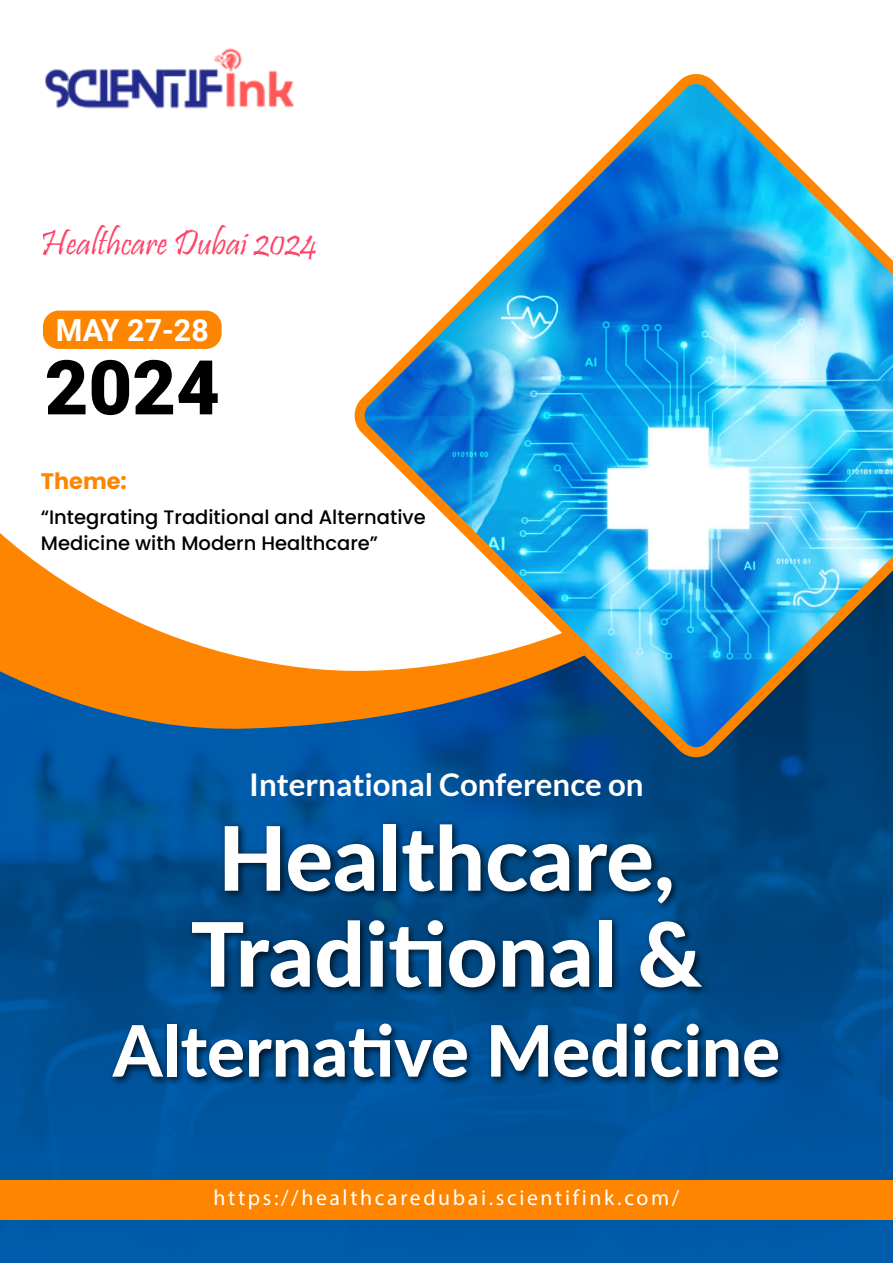
<style>
.page{position:relative;width:893px;height:1263px;background:#fff}
.page>*{position:absolute;margin:0;border:0;box-sizing:border-box;transform-origin:0 0}
.t1{font:800 88.95px "Lato";color:#fff}
.t2{font:900 75.6px "Roboto";color:#000}
.t3{font:800 70.95px "Lato";color:#fff}
.t4{font:36px "Pristina";color:#ff4168}
.t5{font:700 31.2px "Lato";color:#fff}
.t6{font:700 30.45px "Roboto";color:#fff}
.t7{font:700 22.35px "Poppins";color:#fe8500}
.t8{font:21.75px "Myriad Pro";letter-spacing:.12em;color:#fff}
.t9{font:500 19.5px/26.4px "Poppins";color:#000}
</style>
<div class="page">
<img style="left:0;top:737px;width:893px;height:526px">
<svg style="left:0;top:687px;width:351px;height:50px;background:#917249"></svg>
<svg style="left:0;top:310px;width:351px;height:377px"></svg>
<svg style="left:351px;top:74px;width:542px;height:694px"></svg>
<img style="left:45px;top:48px;width:249px;height:61px">
<div style="left:108px;top:819px;width:679px;height:268px;background:#000;opacity:.75"></div>
<div style="left:43px;top:311px;width:179px;height:38px;background:#fe8500;border-radius:16px"></div>
<div style="left:0;top:1181px;width:893px;height:39px;background:#fe8500"></div>
<h3 class="t4" style="left:41px;top:223px;width:278px">Healthcare Dubai 2024</h3>
<p class="t6" style="left:56px;top:309px;width:155px">MAY 27-28</p>
<p class="t2" style="left:45px;top:334px;width:177px">2024</p>
<p class="t7" style="left:41px;top:468px;width:88px">Theme:</p>
<p class="t9" style="left:41px;top:504px;width:386px">“Integrating Traditional and Alternative<br>Medicine with Modern Healthcare”</p>
<p class="t5" style="left:249px;top:767px;width:396px">International Conference on</p>
<p class="t1" style="left:218px;top:792px;width:458px">Healthcare,</p>
<p class="t1" style="left:191px;top:888px;width:513px">Traditional &amp;</p>
<p class="t3" style="left:113px;top:998px;width:669px">Alternative Medicine</p>
<p class="t8" style="left:214px;top:1184px;width:467px">https://healthcaredubai.scientifink.com/</p>
</div>
